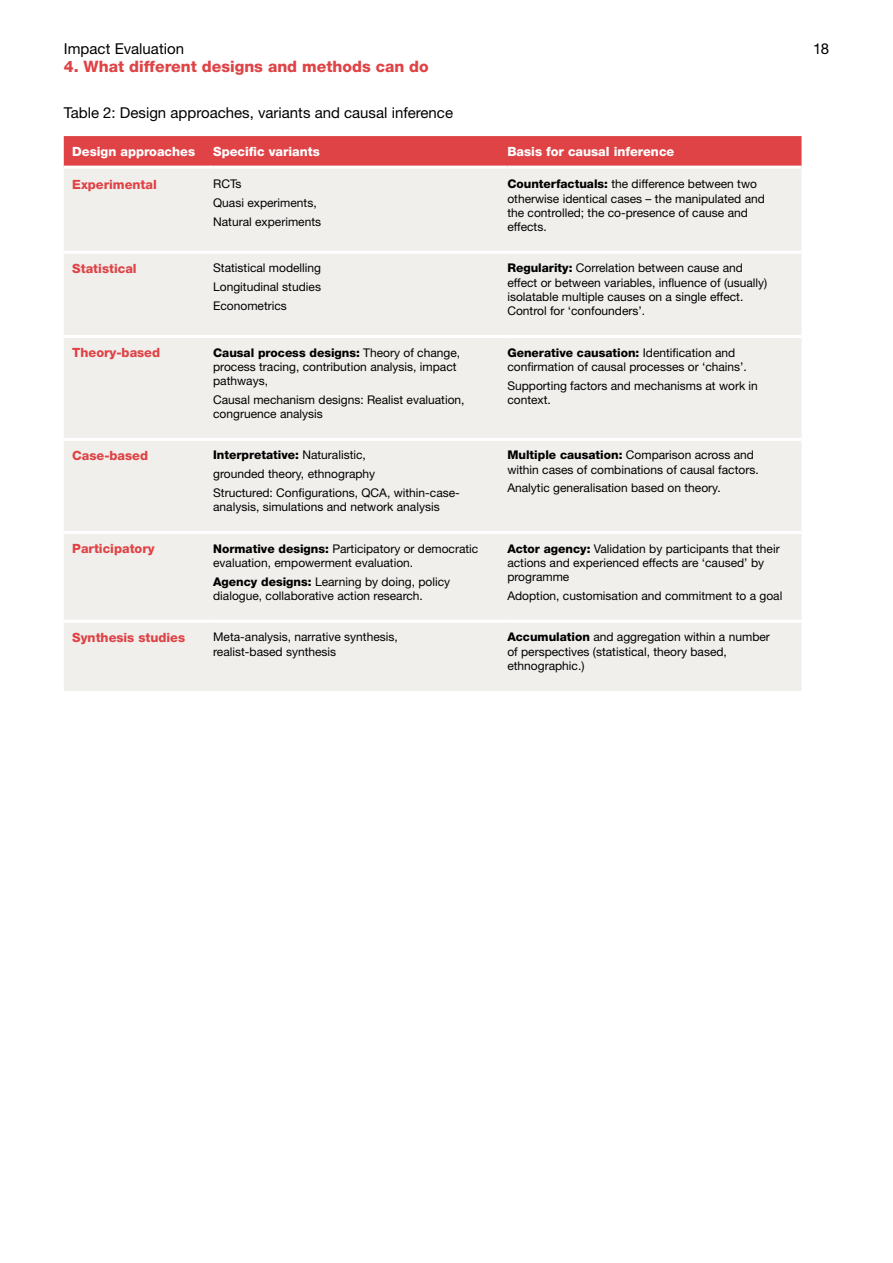
<style>
.page{position:relative;width:893px;height:1263px;background:#fff}
.page>*{position:absolute;margin:0;border:0;box-sizing:border-box;transform-origin:0 0}
.t1{font:800 15.75px "Helvetica Neue";color:#df4346}
.t2{font:15px "Helvetica Neue";color:#000}
.t3{font:800 12.75px "Helvetica Neue";color:#df4346}
.t4{font:800 12.75px "Helvetica Neue";color:#fff}
.t5{font:12px/14.2px "Helvetica Neue";color:#000}
.s1{font-weight:800}
</style>
<div class="page">
<div style="left:64px;top:136px;width:737px;height:30px;background:#df4346"></div>
<div style="left:64px;top:169px;width:737px;height:522px;background:#f0efec"></div>
<hr style="left:64px;top:251px;width:149px;height:3px;background:#fff">
<hr style="left:213px;top:251px;width:294px;height:3px;background:#fff">
<hr style="left:507px;top:251px;width:294px;height:3px;background:#fff">
<hr style="left:64px;top:335px;width:149px;height:3px;background:#fff">
<hr style="left:213px;top:335px;width:294px;height:3px;background:#fff">
<hr style="left:507px;top:335px;width:294px;height:3px;background:#fff">
<hr style="left:64px;top:438px;width:149px;height:3px;background:#fff">
<hr style="left:213px;top:438px;width:294px;height:3px;background:#fff">
<hr style="left:507px;top:438px;width:294px;height:3px;background:#fff">
<hr style="left:64px;top:531px;width:149px;height:3px;background:#fff">
<hr style="left:213px;top:531px;width:294px;height:3px;background:#fff">
<hr style="left:507px;top:531px;width:294px;height:3px;background:#fff">
<hr style="left:64px;top:620px;width:149px;height:3px;background:#fff">
<hr style="left:213px;top:620px;width:294px;height:3px;background:#fff">
<hr style="left:507px;top:620px;width:294px;height:3px;background:#fff">
<p class="t2" style="left:64px;top:43px;width:122px">Impact Evaluation</p>
<p class="t2" style="left:813px;top:43px;width:17px">18</p>
<h1 class="t1" style="left:64px;top:61px;width:367px">4. What different designs and methods can do</h1>
<p class="t2" style="left:64px;top:107px;width:391px">Table 2: Design approaches, variants and causal inference</p>
<p class="t4" style="left:72px;top:147px;width:124px">Design approaches</p>
<p class="t4" style="left:213px;top:147px;width:108px">Specific variants</p>
<p class="t4" style="left:507px;top:147px;width:168px">Basis for causal inference</p>
<p class="t3" style="left:72px;top:179px;width:86px">Experimental</p>
<p class="t5" style="left:213px;top:176px;width:110px;line-height:18.8px">RCTs<br>Quasi experiments,<br>Natural experiments</p>
<p class="t5" style="left:507px;top:178px;width:259px"><span class="s1">Counterfactuals:</span> the difference between two otherwise identical cases – the manipulated and the controlled; the co-presence of cause and effects.</p>
<p class="t3" style="left:72px;top:263px;width:66px">Statistical</p>
<p class="t5" style="left:213px;top:260px;width:110px;line-height:18.8px;text-align:justify">Statistical modelling Longitudinal studies Econometrics</p>
<p class="t5" style="left:507px;top:262px;width:262px"><span class="s1">Regularity:</span> Correlation between cause and effect or between variables, influence of (usually) isolatable multiple causes on a single effect.<br>Control for ‘confounders’.</p>
<p class="t3" style="left:72px;top:348px;width:89px">Theory-based</p>
<p class="t5" style="left:213px;top:346px;width:248px"><span class="s1">Causal process designs:</span> Theory of change, process tracing, contribution analysis, impact pathways,</p>
<p class="t5" style="left:213px;top:394px;width:253px">Causal mechanism designs: Realist evaluation, congruence analysis</p>
<p class="t5" style="left:507px;top:346px;width:241px"><span class="s1">Generative causation:</span> Identification and confirmation of causal processes or ‘chains’.</p>
<p class="t5" style="left:507px;top:379px;width:252px">Supporting factors and mechanisms at work in context.</p>
<p class="t3" style="left:72px;top:450px;width:77px">Case-based</p>
<p class="t5" style="left:213px;top:447px;width:248px;line-height:18.8px"><span class="s1">Interpretative:</span> Naturalistic,<br>grounded theory, ethnography<br>Structured: Configurations, QCA, within-case-</p>
<p class="t5" style="left:213px;top:501px;width:228px">analysis, simulations and network analysis</p>
<p class="t3" style="left:72px;top:544px;width:84px">Participatory</p>
<p class="t5" style="left:213px;top:542px;width:267px"><span class="s1">Normative designs:</span> Participatory or democratic evaluation, empowerment evaluation.</p>
<p class="t5" style="left:213px;top:575px;width:238px"><span class="s1">Agency designs:</span> Learning by doing, policy dialogue, collaborative action research.</p>
<p class="t5" style="left:507px;top:449px;width:253px"><span class="s1">Multiple causation:</span> Comparison across and within cases of combinations of causal factors.</p>
<p class="t5" style="left:507px;top:482px;width:215px">Analytic generalisation based on theory.</p>
<p class="t5" style="left:507px;top:542px;width:274px"><span class="s1">Actor agency:</span> Validation by participants that their actions and experienced effects are ‘caused’ by programme</p>
<p class="t5" style="left:507px;top:590px;width:276px">Adoption, customisation and commitment to a goal</p>
<p class="t3" style="left:72px;top:632px;width:114px">Synthesis studies</p>
<p class="t5" style="left:213px;top:631px;width:186px">Meta-analysis, narrative synthesis, realist-based synthesis</p>
<p class="t5" style="left:507px;top:631px;width:264px"><span class="s1">Accumulation</span> and aggregation within a number of perspectives (statistical, theory based, ethnographic.)</p>
</div>
